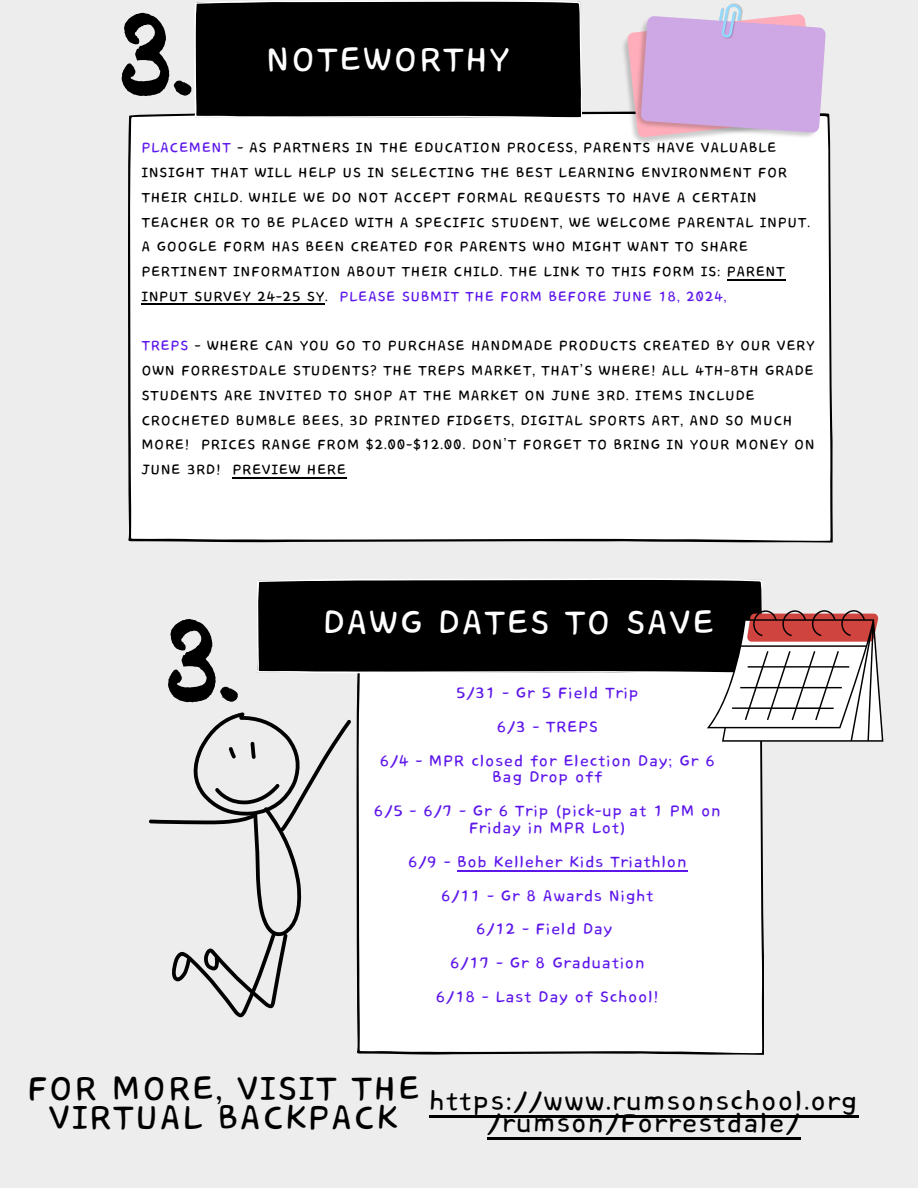
<style>
.page{position:relative;width:918px;height:1188px;background:#ededed}
.page>*{position:absolute;margin:0;border:0;box-sizing:border-box;transform-origin:0 0}
.t1{font:112.95px "Bosk";color:#000}
.t2{font:43.05px "Core Bandi Face";color:#000}
.t3{font:43.05px "Core Bandi Face";color:#fff}
.t4{font:33.45px "Core Bandi Face";color:#000}
.t5{font:19.95px/16.8px "Core Bandi Face";color:#5e17eb;text-align:center}
.t6{font:18px/24.8px "Core Bandi Face";color:#000}
.s1{color:#5e17eb}
</style>
<div class="page">
<div style="left:128px;top:112px;width:705px;height:431px;background:#fff"></div>
<div style="left:194px;top:0;width:388px;height:118px;background:#000"></div>
<div style="left:357px;top:674px;width:407px;height:381px;background:#fff"></div>
<div style="left:257px;top:578px;width:505px;height:96px;background:#000"></div>
<svg style="left:149px;top:712px;width:202px;height:305px"></svg>
<svg style="left:707px;top:609px;width:176px;height:133px;background:#c1aeae"></svg>
<img style="left:620px;top:38px;width:196px;height:107px">
<svg style="left:627px;top:4px;width:199px;height:134px;background:#d5b3e0"></svg>
<hr style="left:457px;top:870px;width:230px;height:1px;background:#5e17eb">
<hr style="left:429px;top:1115px;width:430px;height:3px;background:#000">
<hr style="left:487px;top:1138px;width:314px;height:2px;background:#000">
<hr style="left:727px;top:279px;width:58px;height:1px;background:#000">
<hr style="left:141px;top:304px;width:184px;height:1px;background:#000">
<hr style="left:232px;top:477px;width:115px;height:1px;background:#000">
<p class="t1" style="left:119px;top:11px;width:76px">3.</p>
<h4 class="t3" style="left:266px;top:38px;width:247px">NOTEWORTHY</h4>
<p class="t6" style="left:141px;top:136px;width:671px"><span class="s1">PLACEMENT</span> - AS PARTNERS IN THE EDUCATION PROCESS, PARENTS HAVE VALUABLE INSIGHT THAT WILL HELP US IN SELECTING THE BEST LEARNING ENVIRONMENT FOR THEIR CHILD. WHILE WE DO NOT ACCEPT FORMAL REQUESTS TO HAVE A CERTAIN TEACHER OR TO BE PLACED WITH A SPECIFIC STUDENT, WE WELCOME PARENTAL INPUT.<br>A GOOGLE FORM HAS BEEN CREATED FOR PARENTS WHO MIGHT WANT TO SHARE PERTINENT INFORMATION ABOUT THEIR CHILD. THE LINK TO THIS FORM IS: PARENT INPUT SURVEY 24-25 SY. <span class="s1">PLEASE SUBMIT THE FORM BEFORE JUNE 18, 2024,</span></p>
<p class="t6" style="left:141px;top:334px;width:676px"><span class="s1">TREPS</span> - WHERE CAN YOU GO TO PURCHASE HANDMADE PRODUCTS CREATED BY OUR VERY OWN FORRESTDALE STUDENTS? THE TREPS MARKET, THAT’S WHERE! ALL 4TH-8TH GRADE STUDENTS ARE INVITED TO SHOP AT THE MARKET ON JUNE 3RD. ITEMS INCLUDE CROCHETED BUMBLE BEES, 3D PRINTED FIDGETS, DIGITAL SPORTS ART, AND SO MUCH MORE! PRICES RANGE FROM $2.00-$12.00. DON’T FORGET TO BRING IN YOUR MONEY ON JUNE 3RD!</p>
<h2 class="t6" style="left:232px;top:458px;width:116px">PREVIEW HERE</h2>
<h1 class="t1" style="left:166px;top:617px;width:76px">3.</h1>
<p class="t3" style="left:322px;top:600px;width:395px">DAWG DATES TO SAVE</p>
<h4 class="t5" style="left:456px;top:685px;width:185px">5/31 - Gr 5 Field Trip</h4>
<h2 class="t5" style="left:496px;top:719px;width:104px">6/3 - TREPS</h2>
<h1 class="t5" style="left:380px;top:753px;width:337px">6/4 - MPR closed for Election Day; Gr 6<br>Bag Drop off</h1>
<p class="t5" style="left:374px;top:803px;width:349px">6/5 - 6/7 - Gr 6 Trip (pick-up at 1 PM on<br>Friday in MPR Lot)</p>
<p class="t5" style="left:408px;top:854px;width:281px">6/9 - Bob Kelleher Kids Triathlon</p>
<h4 class="t5" style="left:441px;top:888px;width:215px">6/11 - Gr 8 Awards Night</h4>
<p class="t5" style="left:476px;top:922px;width:139px">6/12 - Field Day</p>
<p class="t5" style="left:450px;top:955px;width:197px">6/17 - Gr 8 Graduation</p>
<p class="t5" style="left:436px;top:989px;width:225px">6/18 - Last Day of School!</p>
<p class="t2" style="left:27px;top:1066px;width:396px">FOR MORE, VISIT THE</p>
<p class="t2" style="left:49px;top:1095px;width:352px">VIRTUAL BACKPACK</p>
<p class="t4" style="left:429px;top:1083px;width:431px">https://www.rumsonschool.org</p>
<p class="t4" style="left:487px;top:1106px;width:315px">/rumson/Forrestdale/</p>
</div>
